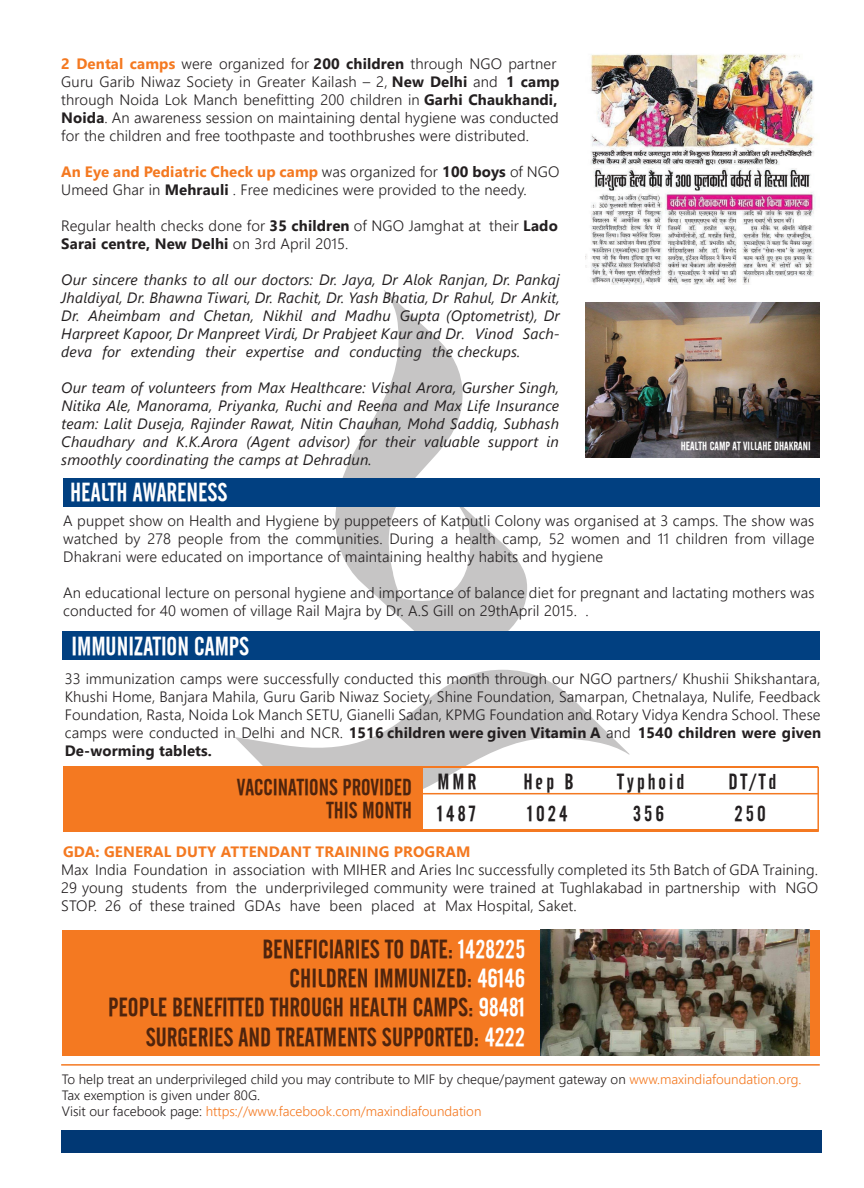
<style>
.page{position:relative;width:864px;height:1188px;background:#fff}
.page>*{position:absolute;margin:0;border:0;box-sizing:border-box;transform-origin:0 0}
.t1{font:25.65px/29.2px "Cafeta";color:#4f240d;text-align:right}
.t2{font:25.5px "Cafeta";color:#fff}
.t3{font:22.65px/23.9px "Cafeta";color:#4f240d;text-align:right}
.t4{font:21.45px "Cafeta";letter-spacing:.14em;color:#231f20}
.t5{font:300 15px/18px "Segoe UI";letter-spacing:.01em;color:#231f20}
.t6{font:italic 15px/18px "Segoe UI";letter-spacing:.01em;color:#231f20;text-align:justify}
.t7{font:700 15px "Segoe UI";letter-spacing:.01em;color:#f47921}
.t8{font:300 13.5px/16.2px "Segoe UI";color:#231f20}
.t9{font:11.55px "Cafeta";color:#fff}
.s1{font-weight:700;color:#f47921}
.s2{font-weight:700}
.s3{color:#fff}
.s4{color:#f47921}
</style>
<div class="page">
<svg style="left:335px;top:290px;width:192px;height:342px"></svg>
<svg style="left:234px;top:670px;width:396px;height:125px"></svg>
<div style="left:63px;top:478px;width:756px;height:28px;background:#014081"></div>
<div style="left:62px;top:632px;width:758px;height:28px;background:#014081"></div>
<div style="left:64px;top:767px;width:359px;height:65px;background:#f47921"></div>
<hr style="left:421px;top:829px;width:397px;height:3px;background:#f47921">
<hr style="left:420px;top:767px;width:398px;height:1px;background:#f47921">
<hr style="left:420px;top:793px;width:398px;height:1px;background:#f47921">
<svg style="left:152px;top:1152px;width:424px;height:1px"></svg>
<svg style="left:583px;top:1152px;width:12px;height:1px"></svg>
<svg style="left:601px;top:1152px;width:68px;height:1px"></svg>
<svg style="left:675px;top:1152px;width:30px;height:1px"></svg>
<svg style="left:711px;top:1152px;width:20px;height:1px"></svg>
<img style="left:586px;top:54px;width:229px;height:231px">
<img style="left:586px;top:302px;width:233px;height:156px">
<hr style="left:61px;top:1064px;width:759px;height:2px;background:#f47921">
<div style="left:61px;top:1130px;width:761px;height:22px;background:#013874"></div>
<hr style="left:817px;top:767px;width:2px;height:65px;background:#f47921">
<div style="left:62px;top:930px;width:758px;height:126px;background:#f47921"></div>
<img style="left:541px;top:930px;width:268px;height:126px">
<p class="t5" style="left:61px;top:54px;width:500px"><span class="s1">2 Dental camps</span> were organized for <span class="s2">200 children</span> through NGO partner Guru Garib Niwaz Society in Greater Kailash – 2, <span class="s2">New Delhi</span> and <span class="s2">1 camp </span>through Noida Lok Manch benefitting 200 children in <span class="s2">Garhi Chaukhandi, Noida</span>. An awareness session on maintaining dental hygiene was conducted for the children and free toothpaste and toothbrushes were distributed.</p>
<p class="t5" style="left:61px;top:162px;width:500px"><span class="s1">An Eye and Pediatric Check up camp</span> was organized for <span class="s2">100 boys</span> of NGO<br>Umeed Ghar in <span class="s2">Mehrauli</span> . Free medicines were provided to the needy.</p>
<p class="t5" style="left:61px;top:216px;width:498px">Regular health checks done for <span class="s2">35 children</span> of NGO Jamghat at their <span class="s2">Lado<br>Sarai centre, New Delhi</span> on 3rd April 2015.</p>
<p class="t6" style="left:61px;top:270px;width:500px">Our sincere thanks to all our doctors: Dr. Jaya, Dr Alok Ranjan, Dr. Pankaj Jhaldiyal, Dr. Bhawna Tiwari, Dr. Rachit, Dr. Yash Bhatia, Dr Rahul, Dr Ankit, Dr. Aheimbam and Chetan, Nikhil and Madhu Gupta (Optometrist), Dr Harpreet Kapoor, Dr Manpreet Virdi, Dr Prabjeet Kaur and Dr. Vinod Sach&shy;deva for extending their expertise and conducting the checkups.</p>
<p class="t6" style="left:61px;top:378px;width:499px">Our team of volunteers from Max Healthcare: Vishal Arora, Gursher Singh, Nitika Ale, Manorama, Priyanka, Ruchi and Reena and Max Life Insurance team: Lalit Duseja, Rajinder Rawat, Nitin Chauhan, Mohd Saddiq, Subhash Chaudhary and K.K.Arora (Agent advisor) for their valuable support in smoothly coordinating the camps at Dehradun.</p>
<h2 class="t2" style="left:70px;top:478px;width:159px">HEALTH AWARENESS</h2>
<p class="t9" style="left:681px;top:440px;width:131px">HEALTH CAMP AT VILLAHE DHAKRANI</p>
<p class="t5" style="left:63px;top:512px;width:753px;text-align:justify">A puppet show on Health and Hygiene by puppeteers of Katputli Colony was organised at 3 camps. The show was watched by 278 people from the communities. During a health camp, 52 women and 11 children from village Dhakrani were educated on importance of maintaining healthy habits and hygiene</p>
<p class="t5" style="left:63px;top:584px;width:753px">An educational lecture on personal hygiene and importance of balance diet for pregnant and lactating mothers was conducted for 40 women of village Rail Majra by Dr. A.S Gill on 29thApril 2015. .</p>
<h2 class="t2" style="left:71px;top:632px;width:179px">IMMUNIZATION CAMPS</h2>
<p class="t5" style="left:65px;top:670px;width:758px;text-align:justify">33 immunization camps were successfully conducted this month through our NGO partners/ Khushii Shikshantara, Khushi Home, Banjara Mahila, Guru Garib Niwaz Society, Shine Foundation, Samarpan, Chetnalaya, Nulife, Feedback Foundation, Rasta, Noida Lok Manch SETU, Gianelli Sadan, KPMG Foundation and Rotary Vidya Kendra School. These camps were conducted in Delhi and NCR. <span class="s2">1516 children were given Vitamin A</span> and <span class="s2">1540 children were given De-worming tablets.</span></p>
<h3 class="t3" style="left:237px;top:775px;width:177px">VACCINATIONS PROVIDED<br>THIS MONTH</h3>
<h3 class="t4" style="left:438px;top:769px;width:40px">MMR</h3>
<h3 class="t4" style="left:524px;top:769px;width:52px">Hep B</h3>
<h3 class="t4" style="left:617px;top:769px;width:68px">Typhoid</h3>
<h3 class="t4" style="left:728px;top:769px;width:49px">DT/Td</h3>
<h3 class="t4" style="left:438px;top:801px;width:39px">1487</h3>
<h3 class="t4" style="left:528px;top:801px;width:42px">1024</h3>
<h3 class="t4" style="left:633px;top:801px;width:32px">356</h3>
<h3 class="t4" style="left:734px;top:801px;width:33px">250</h3>
<p class="t7" style="left:63px;top:839px;width:409px">GDA: GENERAL DUTY ATTENDANT TRAINING PROGRAM</p>
<p class="t5" style="left:61px;top:860px;width:759px;text-align:justify">Max India Foundation in association with MIHER and Aries Inc successfully completed its 5th Batch of GDA Training.<br>29 young students from the underprivileged community were trained at Tughlakabad in partnership with NGO STOP. 26 of these trained GDAs have been placed at Max Hospital, Saket.</p>
<h1 class="t1" style="left:108px;top:935px;width:419px">BENEFICIARIES TO DATE: <span class="s3">1428225<br></span>CHILDREN IMMUNIZED: <span class="s3">46146<br></span>PEOPLE BENEFITTED THROUGH HEALTH CAMPS: <span class="s3">98481<br></span>SURGERIES AND TREATMENTS SUPPORTED: <span class="s3">4222</span></h1>
<p class="t8" style="left:62px;top:1070px;width:741px">To help treat an underprivileged child you may contribute to MIF by cheque/payment gateway on <span class="s4">www.maxindiafoundation.org.<br></span>Tax exemption is given under 80G.<br>Visit our facebook page: <span class="s4">https://www.facebook.com/maxindiafoundation</span></p>
</div>
